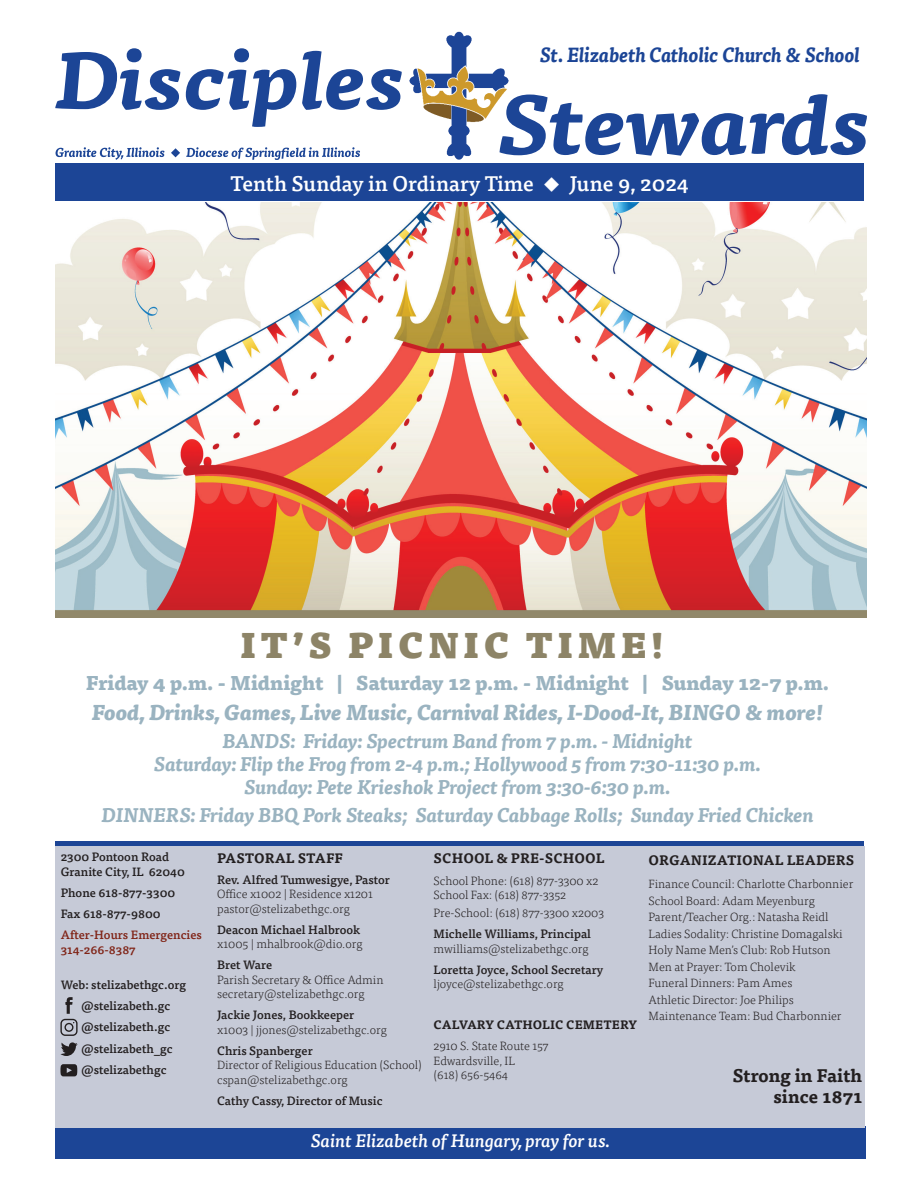
<style>
.page{position:relative;width:918px;height:1188px;background:#fff}
.page>*{position:absolute;margin:0;border:0;box-sizing:border-box;transform-origin:0 0}
.t1{font:italic 700 81.15px "Tisa Pro";color:#1c4596;scale:1.12 1}
.t2{font:italic 700 78.75px "Tisa Pro";color:#1c4596;scale:1.12 1}
.t3{font:900 34.5px "Tisa Pro";letter-spacing:.12em;color:#8d8467}
.t4{font:italic 800 21px "Tisa Pro";color:#9ab3c0}
.t5{font:500 21px "Tisa Pro";color:#fff}
.t6{font:italic 700 20.25px "Tisa Pro";color:#1c4596;scale:.93 1}
.t7{font:italic 700 19.5px/23.4px "Tisa Pro";color:#9ab3c0;text-align:center}
.t8{font:800 19.5px "Tisa Pro";color:#9ab3c0}
.t9{font:italic 500 18px "Tisa Pro";color:#fff}
.t10{font:700 18px/21.6px "Tisa Pro";color:#231f20;text-align:right}
.t11{font:700 13.5px "Tisa Pro";color:#231f20}
.t12{font:300 12px/14.4px "Tisa Pro";color:#231f20}
.t13{font:500 12px/21.1px "Tisa Pro";color:#231f20}
.t14{font:700 12px/21.1px "Tisa Pro";color:#231f20}
.t15{font:500 12px "Tisa Pro";color:#802417}
.s1{color:#802417}
.s2{font-weight:500}
.s3{font-weight:300}
</style>
<div class="page">
<svg style="left:56px;top:147px;width:108px;height:13px"></svg>
<svg style="left:171px;top:148px;width:9px;height:9px"></svg>
<svg style="left:186px;top:147px;width:174px;height:13px"></svg>
<div style="left:55px;top:163px;width:809px;height:6px;background:#1c4596"></div>
<img style="left:410px;top:31px;width:98px;height:128px">
<div style="left:55px;top:168px;width:809px;height:33px;background:#1c4596"></div>
<div style="left:55px;top:1126px;width:811px;height:33px;background:#1c4596"></div>
<div style="left:55px;top:846px;width:810px;height:282px;background:#c6cad7"></div>
<svg style="left:60px;top:1042px;width:18px;height:14px"></svg>
<svg style="left:60px;top:1064px;width:17px;height:12px"></svg>
<svg style="left:60px;top:997px;width:18px;height:39px"></svg>
<hr style="left:56px;top:841px;width:808px;height:4px;background:#1c4596">
<img style="left:55px;top:202px;width:812px;height:415px">
<p class="t2" style="left:55px;top:17px;width:315px">Disciples</p>
<p class="t6" style="left:540px;top:38px;width:346px">St. Elizabeth Catholic Church &amp; School</p>
<p class="t1" style="left:497px;top:59px;width:336px">Stewards</p>
<p class="t5" style="left:231px;top:167px;width:460px">Tenth Sunday in Ordinary Time ◆ June 9, 2024</p>
<p class="t3" style="left:240px;top:615px;width:426px">IT’S PICNIC TIME!</p>
<p class="t8" style="left:86px;top:667px;width:745px">Friday 4 p.m. - Midnight | Saturday 12 p.m. - Midnight | Sunday 12-7 p.m.</p>
<p class="t4" style="left:92px;top:695px;width:733px">Food, Drinks, Games, Live Music, Carnival Rides, I-Dood-It, BINGO &amp; more!</p>
<p class="t7" style="left:154px;top:728px;width:609px">BANDS: Friday: Spectrum Band from 7 p.m. - Midnight<br>Saturday: Flip the Frog from 2-4 p.m.; Hollywood 5 from 7:30-11:30 p.m.<br>Sunday: Pete Krieshok Project from 3:30-6:30 p.m.</p>
<p class="t7" style="left:101px;top:803px;width:714px">DINNERS: Friday BBQ Pork Steaks; Saturday Cabbage Rolls; Sunday Fried Chicken</p>
<p class="t13" style="left:61px;top:849px;width:126px;line-height:14.4px">2300 Pontoon Road<br>Granite City, IL 62040</p>
<p class="t13" style="left:61px;top:881px;width:143px">Phone 618-877-3300<br>Fax 618-877-9800<br><span class="s1">After-Hours Emergencies</span></p>
<p class="t15" style="left:61px;top:940px;width:77px">314-266-8387</p>
<p class="t13" style="left:61px;top:974px;width:127px;text-align:center">Web: stelizabethgc.org @stelizabeth.gc @stelizabeth.gc @stelizabeth_gc @stelizabethgc</p>
<p class="t11" style="left:217px;top:847px;width:127px">PASTORAL STAFF</p>
<p class="t12" style="left:217px;top:872px;width:174px"><span class="s2">Rev. Alfred Tumwesigye, Pastor<br></span>Office x1002 | Residence x1201 pastor@stelizabethgc.org</p>
<p class="t12" style="left:217px;top:922px;width:147px"><span class="s2">Deacon Michael Halbrook </span>x1005 | mhalbrook@dio.org</p>
<p class="t12" style="left:217px;top:957px;width:168px"><span class="s2">Bret Ware<br></span>Parish Secretary &amp; Office Admin secretary@stelizabethgc.org</p>
<p class="t12" style="left:217px;top:1007px;width:171px"><span class="s2">Jackie Jones, Bookkeeper </span>x1003 | jjones@stelizabethgc.org</p>
<p class="t12" style="left:217px;top:1043px;width:206px"><span class="s2">Chris Spanberger<br></span>Director of Religious Education (School) cspan@stelizabethgc.org</p>
<p class="t13" style="left:217px;top:1089px;width:167px">Cathy Cassy, Director of Music</p>
<p class="t11" style="left:434px;top:848px;width:173px">SCHOOL &amp; PRE-SCHOOL</p>
<p class="t12" style="left:434px;top:873px;width:166px">School Phone: (618) 877-3300 x2<br>School Fax: (618) 877-3352</p>
<p class="t12" style="left:434px;top:902px;width:172px;line-height:21.1px">Pre-School: (618) 877-3300 x2003<br><span class="s2">Michelle Williams, Principal</span></p>
<p class="t13" style="left:434px;top:937px;width:171px"><span class="s3">mwilliams@stelizabethgc.org<br></span>Loretta Joyce, School Secretary</p>
<p class="t12" style="left:434px;top:976px;width:132px">ljoyce@stelizabethgc.org</p>
<p class="t14" style="left:434px;top:1014px;width:205px">CALVARY CATHOLIC CEMETERY<br><span class="s3">2910 S. State Route 157</span></p>
<p class="t12" style="left:434px;top:1053px;width:83px">Edwardsville, IL (618) 656-5464</p>
<p class="t9" style="left:311px;top:1127px;width:301px">Saint Elizabeth of Hungary, pray for us.</p>
<p class="t11" style="left:649px;top:849px;width:207px">ORGANIZATIONAL LEADERS</p>
<p class="t12" style="left:649px;top:875px;width:206px;line-height:16.5px">Finance Council: Charlotte Charbonnier School Board: Adam Meyenburg Parent/Teacher Org.: Natasha Reidl Ladies Sodality: Christine Domagalski Holy Name Men’s Club: Rob Hutson Men at Prayer: Tom Cholevik<br>Funeral Dinners: Pam Ames<br>Athletic Director: Joe Philips Maintenance Team: Bud Charbonnier</p>
<p class="t10" style="left:732px;top:1063px;width:132px">Strong in Faith since 1871</p>
</div>
